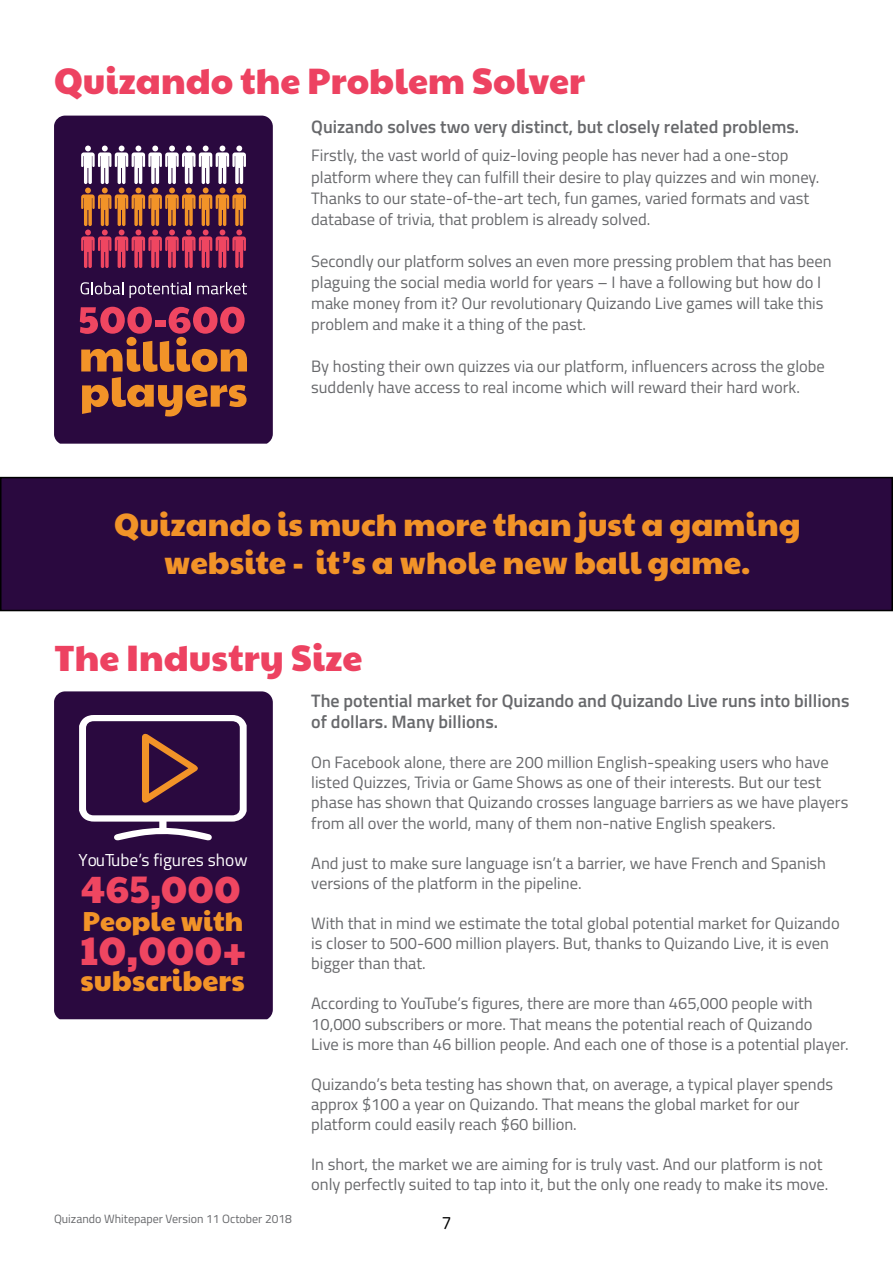
<style>
.page{position:relative;width:893px;height:1263px;background:#fff}
.page>*{position:absolute;margin:0;border:0;box-sizing:border-box;transform-origin:0 0}
.t1{font:40.35px "Paytone One";color:#ef4661}
.t2{font:38.4px "Paytone One";color:#ef4661}
.t3{font:36px "Paytone One";color:#ed4261}
.t4{font:31.5px/37.8px "Paytone One";color:#f29328;text-align:center}
.t5{font:28.8px "Paytone One";color:#f29328}
.t6{font:27px "Paytone One";color:#f29328}
.t7{font:600 18px/20.4px "Titillium Web";color:#67686b}
.t8{font:18px "Titillium Web";color:#000}
.t9{font:17.4px "Titillium Web";color:#fff}
.t10{font:16.5px/20.1px "Titillium Web";color:#67686b}
.t11{font:12px "Titillium Web";color:#67686b}
</style>
<div class="page">
<div style="left:54px;top:116px;width:219px;height:328px;background:#2a093f"></div>
<svg style="left:81px;top:282px;width:42px;height:12px"></svg>
<svg style="left:130px;top:282px;width:61px;height:16px"></svg>
<svg style="left:197px;top:282px;width:50px;height:12px"></svg>
<svg style="left:80px;top:307px;width:167px;height:109px;background:#803a3c"></svg>
<svg style="left:81px;top:146px;width:165px;height:122px;background:#8e5160"></svg>
<div style="left:54px;top:691px;width:219px;height:328px;background:#2a093f"></div>
<svg style="left:79px;top:715px;width:168px;height:126px"></svg>
<div style="left:1px;top:478px;width:891px;height:132px;background:#2a093f"></div>
<div style="left:0;top:477px;width:892px;height:134px;border:2px solid #000"></div>
<h3 class="t3" style="left:54px;top:54px;width:533px">Quizando the Problem Solver</h3>
<p class="t7" style="left:311px;top:116px;width:490px">Quizando solves two very distinct, but closely related problems.</p>
<p class="t10" style="left:311px;top:145px;width:510px;line-height:21px">Firstly, the vast world of quiz-loving people has never had a one-stop platform where they can fulfill their desire to play quizzes and win money.<br>Thanks to our state-of-the-art tech, fun games, varied formats and vast database of trivia, that problem is already solved.</p>
<p class="t10" style="left:311px;top:250px;width:522px;line-height:21px">Secondly our platform solves an even more pressing problem that has been plaguing the social media world for years – I have a following but how do I make money from it? Our revolutionary Quizando Live games will take this problem and make it a thing of the past.</p>
<p class="t10" style="left:311px;top:355px;width:515px;line-height:21px">By hosting their own quizzes via our platform, influencers across the globe suddenly have access to real income which will reward their hard work.</p>
<h3 class="t4" style="left:114px;top:504px;width:688px">Quizando is much more than just a gaming website - it’s a whole new ball game.</h3>
<h3 class="t3" style="left:54px;top:630px;width:310px">The Industry Size</h3>
<p class="t9" style="left:79px;top:846px;width:170px">YouTube’s figures show</p>
<h2 class="t2" style="left:81px;top:860px;width:161px">465,000</h2>
<h3 class="t6" style="left:83px;top:900px;width:162px">People with</h3>
<h1 class="t1" style="left:80px;top:920px;width:168px">10,000+</h1>
<h3 class="t5" style="left:81px;top:959px;width:166px">subscribers</h3>
<p class="t11" style="left:54px;top:1209px;width:239px">Quizando Whitepaper Version 11 October 2018</p>
<p class="t7" style="left:311px;top:690px;width:540px">The potential market for Quizando and Quizando Live runs into billions of dollars. Many billions.</p>
<p class="t10" style="left:311px;top:752px;width:539px">On Facebook alone, there are 200 million English-speaking users who have listed Quizzes, Trivia or Game Shows as one of their interests. But our test phase has shown that Quizando crosses language barriers as we have players from all over the world, many of them non-native English speakers.</p>
<p class="t10" style="left:311px;top:852px;width:516px">And just to make sure language isn’t a barrier, we have French and Spanish versions of the platform in the pipeline.</p>
<p class="t10" style="left:311px;top:913px;width:530px">With that in mind we estimate the total global potential market for Quizando is closer to 500-600 million players. But, thanks to Quizando Live, it is even bigger than that.</p>
<p class="t10" style="left:311px;top:993px;width:539px">According to YouTube’s figures, there are more than 465,000 people with<br>10,000 subscribers or more. That means the potential reach of Quizando<br>Live is more than 46 billion people. And each one of those is a potential player.</p>
<p class="t10" style="left:311px;top:1073px;width:523px">Quizando’s beta testing has shown that, on average, a typical player spends approx $100 a year on Quizando. That means the global market for our platform could easily reach $60 billion.</p>
<p class="t10" style="left:311px;top:1154px;width:519px">In short, the market we are aiming for is truly vast. And our platform is not only perfectly suited to tap into it, but the only one ready to make its move.</p>
<p class="t8" style="left:441px;top:1209px;width:12px">7</p>
</div>
